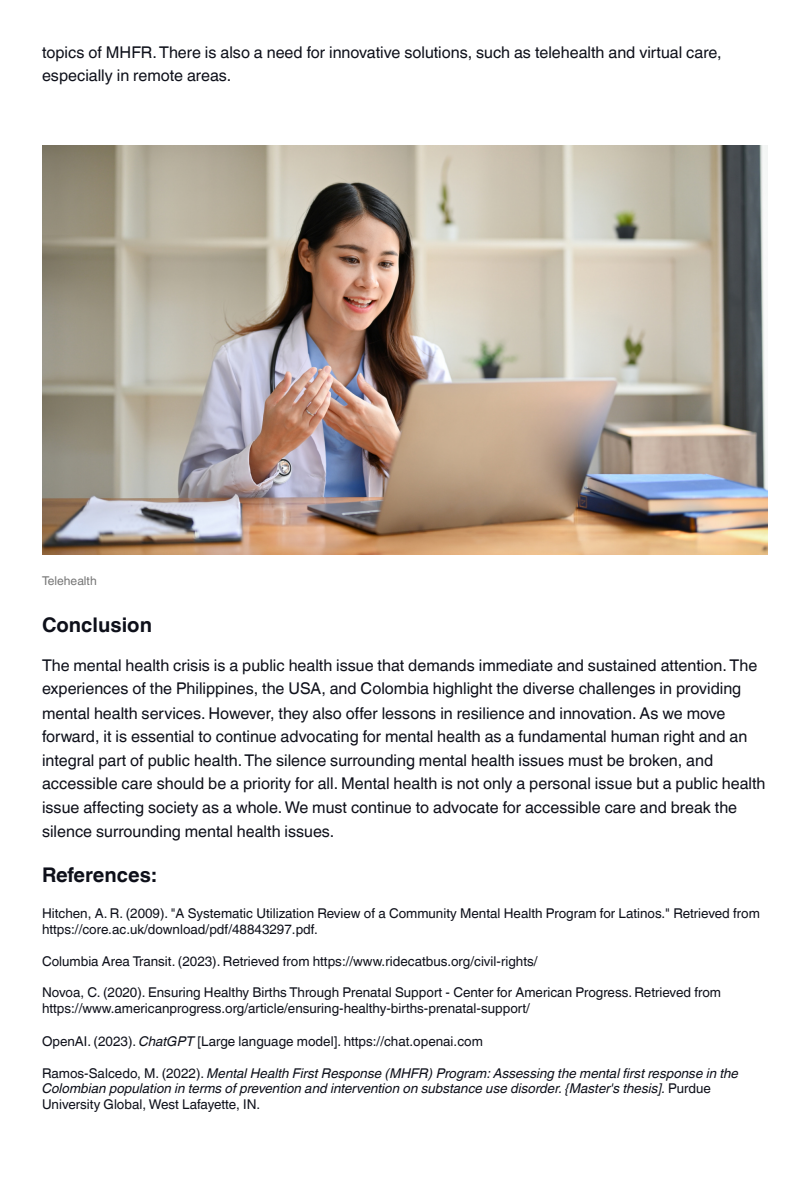
<style>
.page{position:relative;width:810px;height:1181px;background:#fff}
.page>*{position:absolute;margin:0;border:0;box-sizing:border-box;transform-origin:0 0}
.t1{font:700 20.25px "Helvetica World";color:#0e101a}
.t2{font:16.2px/23.7px "Helvetica World";color:#0e101a}
.t3{font:13.5px/16.2px "Helvetica World";color:#0e101a}
.t4{font:italic 13.5px/15.6px "Helvetica World";color:#0e101a}
.t5{font:12.15px "Helvetica World";color:#767676}
.s1{font-style:italic}
.s2{font-style:normal}
</style>
<div class="page">
<img style="left:42px;top:145px;width:726px;height:409px">
<p class="t2" style="left:42px;top:41px;width:681px;line-height:23.2px">topics of MHFR.There is also a need for innovative solutions, such as telehealth and virtual care, especially in remote areas.</p>
<p class="t5" style="left:42px;top:574px;width:56px">Telehealth</p>
<h2 class="t1" style="left:42px;top:608px;width:112px">Conclusion</h2>
<p class="t2" style="left:42px;top:653px;width:725px">The mental health crisis is a public health issue that demands immediate and sustained attention. The experiences of the Philippines, the USA, and Colombia highlight the diverse challenges in providing mental health services. However, they also offer lessons in resilience and innovation. As we move forward, it is essential to continue advocating for mental health as a fundamental human right and an integral part of public health.The silence surrounding mental health issues must be broken, and accessible care should be a priority for all. Mental health is not only a personal issue but a public health issue affecting society as a whole.We must continue to advocate for accessible care and break the silence surrounding mental health issues.</p>
<h2 class="t1" style="left:42px;top:858px;width:116px">References:</h2>
<p class="t3" style="left:42px;top:904px;width:719px">Hitchen, A. R. (2009). "A Systematic Utilization Review of a Community Mental Health Program for Latinos." Retrieved from https://core.ac.uk/download/pdf/48843297.pdf.</p>
<p class="t3" style="left:42px;top:953px;width:497px">Columbia Area Transit. (2023). Retrieved from https://www.ridecatbus.org/civil-rights/</p>
<p class="t3" style="left:42px;top:984px;width:681px">Novoa, C. (2020). Ensuring Healthy Births Through Prenatal Support - Center for American Progress. Retrieved from https://www.americanprogress.org/article/ensuring-healthy-births-prenatal-support/</p>
<p class="t3" style="left:42px;top:1033px;width:442px">OpenAI. (2023). <span class="s1">ChatGPT</span> [Large language model]. https://chat.openai.com</p>
<p class="t4" style="left:42px;top:1064px;width:698px"><span class="s2">Ramos-Salcedo, M. (2022).</span> Mental Health First Response (MHFR) Program: Assessing the mental first response in the<br>Colombian population in terms of prevention and intervention on substance use disorder. {Master's thesis]. <span class="s2">Purdue<br>University Global, West Lafayette, IN.</span></p>
</div>
